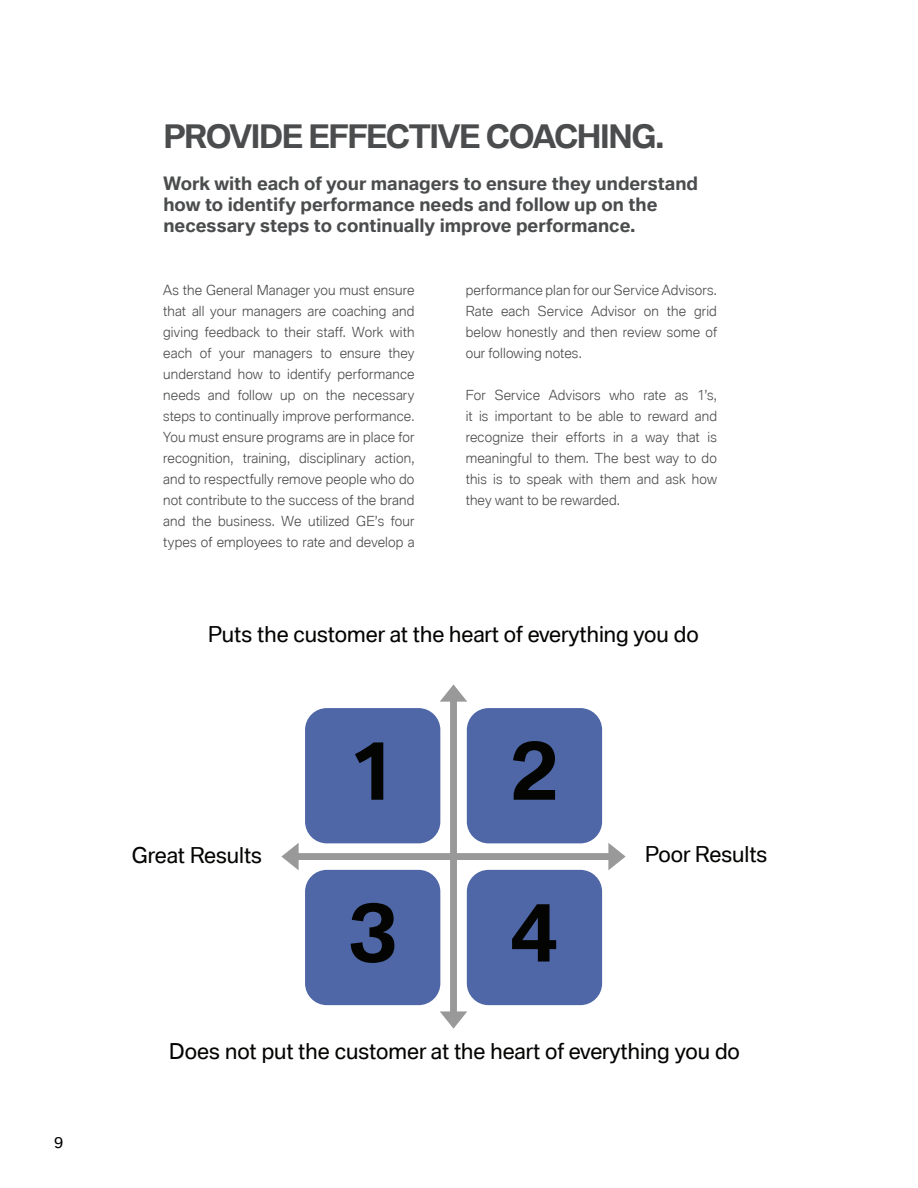
<style>
.page{position:relative;width:918px;height:1188px;background:#fff}
.page>*{position:absolute;margin:0;border:0;box-sizing:border-box;transform-origin:0 0}
.t1{font:700 77.85px "BMW Type V2";color:#040503}
.t2{font:700 31.5px "BMW Type Global Pro";letter-spacing:-.045em;color:#4b4c4d}
.t3{font:21.3px "BMW Type V2";color:#040503}
.t4{font:700 18px/21px "BMW Type Global Pro";color:#4b4c4d}
.t5{font:15px "BMW Type V2";color:#000}
.t6{font:300 13.5px/21px "BMW Type Global Pro";letter-spacing:.01em;color:#4b4c4d;text-align:justify}
</style>
<div class="page">
<svg style="left:281px;top:684px;width:345px;height:345px"></svg>
<div style="left:303px;top:706px;width:140px;height:140px;background:#4f67a7;border:2px solid #fff;border-radius:23px"></div>
<div style="left:464px;top:706px;width:141px;height:140px;background:#4f67a7;border:2px solid #fff;border-radius:23px"></div>
<div style="left:304px;top:869px;width:138px;height:137px;background:#4f67a7;border-radius:23px"></div>
<div style="left:303px;top:867px;width:140px;height:141px;border:2px solid #fff;border-radius:23px"></div>
<div style="left:466px;top:869px;width:137px;height:137px;background:#4f67a7;border-radius:23px"></div>
<div style="left:464px;top:867px;width:141px;height:141px;border:2px solid #fff;border-radius:23px"></div>
<p class="t5" style="left:54px;top:1134px;width:10px">9</p>
<h2 class="t2" style="left:163px;top:119px;width:503px">PROVIDE EFFECTIVE COACHING.</h2>
<h3 class="t4" style="left:163px;top:174px;width:536px">Work with each of your managers to ensure they understand how to identify performance needs and follow up on the necessary steps to continually improve performance.</h3>
<p class="t6" style="left:163px;top:281px;width:253px">As the General Manager you must ensure that all your managers are coaching and giving feedback to their staff. Work with each of your managers to ensure they understand how to identify performance needs and follow up on the necessary steps to continually improve performance.<br>You must ensure programs are in place for recognition, training, disciplinary action, and to respectfully remove people who do not contribute to the success of the brand and the business. We utilized GE’s four types of employees to rate and develop a</p>
<p class="t6" style="left:466px;top:281px;width:253px">performance plan for our Service Advisors.<br>Rate each Service Advisor on the grid below honestly and then review some of our following notes.</p>
<p class="t6" style="left:466px;top:386px;width:253px">For Service Advisors who rate as 1’s, it is important to be able to reward and recognize their efforts in a way that is meaningful to them. The best way to do this is to speak with them and ask how they want to be rewarded.</p>
<h3 class="t3" style="left:208px;top:622px;width:492px">Puts the customer at the heart of everything you do</h3>
<h1 class="t1" style="left:348px;top:725px;width:50px">1</h1>
<h1 class="t1" style="left:510px;top:725px;width:50px">2</h1>
<h3 class="t3" style="left:132px;top:843px;width:132px">Great Results</h3>
<h3 class="t3" style="left:645px;top:842px;width:124px">Poor Results</h3>
<h1 class="t1" style="left:348px;top:887px;width:50px">3</h1>
<h1 class="t1" style="left:510px;top:887px;width:50px">4</h1>
<h3 class="t3" style="left:169px;top:1039px;width:572px">Does not put the customer at the heart of everything you do</h3>
</div>
